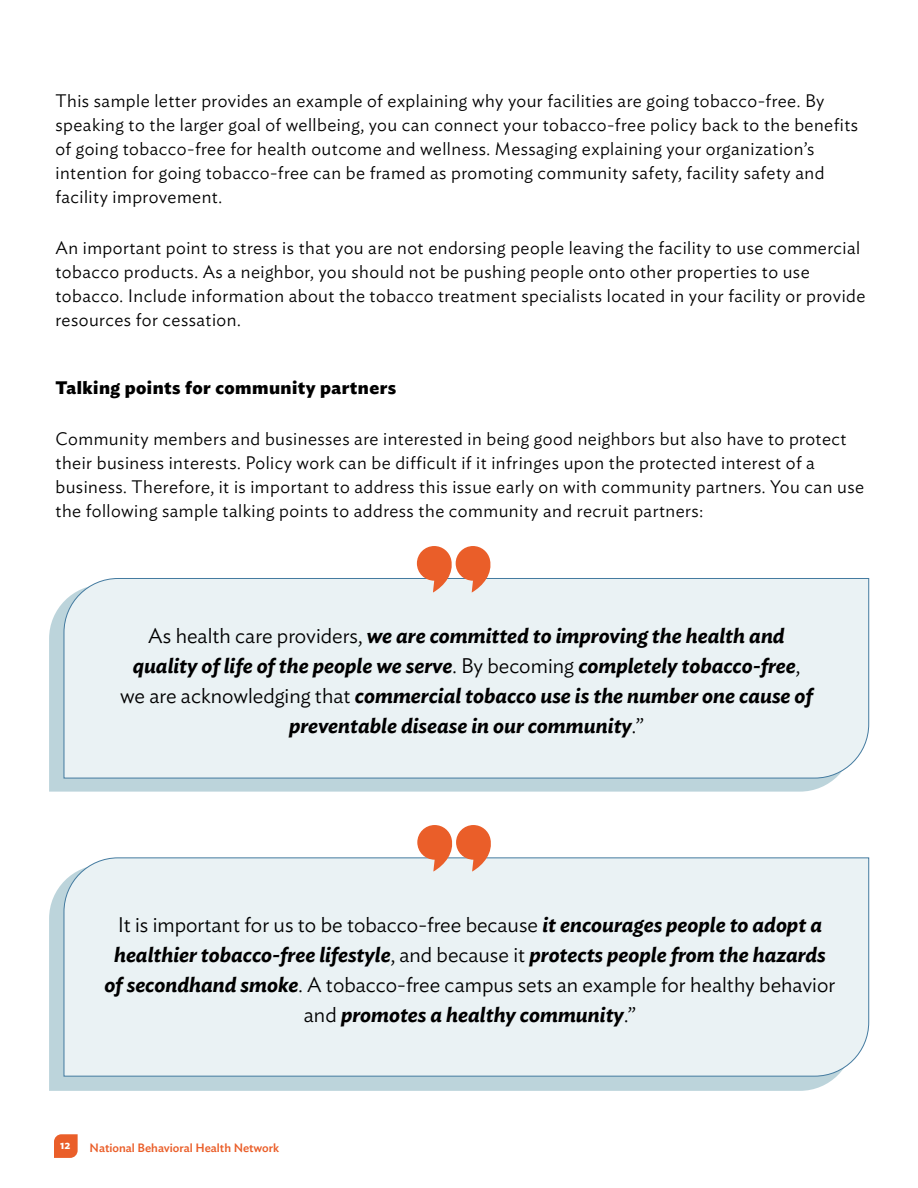
<style>
.page{position:relative;width:918px;height:1188px;background:#fff}
.page>*{position:absolute;margin:0;border:0;box-sizing:border-box;transform-origin:0 0}
.t1{font:italic 600 21px/30px "Ideal Sans";color:#000;text-align:center}
.t2{font:300 18px/24px "Ideal Sans";letter-spacing:.025em;color:#000}
.t3{font:700 18px "Ideal Sans";letter-spacing:.025em;color:#000}
.t4{font:500 12px "Ideal Sans";color:#ea5e29}
.t5{font:600 12px "Ideal Sans";color:#fff}
.s1{font-weight:300;font-style:normal}
</style>
<div class="page">
<svg style="left:54px;top:1134px;width:24px;height:24px"></svg>
<svg style="left:49px;top:601px;width:787px;height:191px;background:#bbd3db"></svg>
<div style="left:64px;top:578px;width:805px;height:200px;background:#eaf2f4"></div>
<svg style="left:49px;top:881px;width:787px;height:210px;background:#bed5dc"></svg>
<div style="left:64px;top:857px;width:805px;height:220px;background:#eaf2f4"></div>
<svg style="left:417px;top:546px;width:76px;height:47px;background:#eb9a7b"></svg>
<svg style="left:417px;top:825px;width:76px;height:47px;background:#eb9a7b"></svg>
<p class="t2" style="left:56px;top:88px;width:804px">This sample letter provides an example of explaining why your facilities are going tobacco-free. By speaking to the larger goal of wellbeing, you can connect your tobacco-free policy back to the benefits of going tobacco-free for health outcome and wellness. Messaging explaining your organization’s intention for going tobacco-free can be framed as promoting community safety, facility safety and facility improvement.</p>
<p class="t2" style="left:56px;top:235px;width:811px">An important point to stress is that you are not endorsing people leaving the facility to use commercial tobacco products. As a neighbor, you should not be pushing people onto other properties to use tobacco. Include information about the tobacco treatment specialists located in your facility or provide resources for cessation.</p>
<p class="t3" style="left:56px;top:373px;width:342px">Talking points for community partners</p>
<p class="t2" style="left:56px;top:425px;width:810px">Community members and businesses are interested in being good neighbors but also have to protect their business interests. Policy work can be difficult if it infringes upon the protected interest of a business. Therefore, it is important to address this issue early on with community partners. You can use the following sample talking points to address the community and recruit partners:</p>
<p class="t1" style="left:120px;top:619px;width:694px"><span class="s1">As health care providers,</span> we are committed to improving the health and quality of life of the people we serve<span class="s1">. By becoming</span> completely tobacco-free<span class="s1">, we are acknowledging that</span> commercial tobacco use is the number one cause of preventable disease in our community<span class="s1">.”</span></p>
<p class="t1" style="left:104px;top:908px;width:732px"><span class="s1">It is important for us to be tobacco-free because</span> it encourages people to adopt a healthier tobacco-free lifestyle<span class="s1">, and because it</span> protects people from the hazards of secondhand smoke<span class="s1">. A tobacco-free campus sets an example for healthy behavior and</span> promotes a healthy community<span class="s1">.”</span></p>
<p class="t5" style="left:60px;top:1136px;width:12px">12</p>
<p class="t4" style="left:90px;top:1138px;width:191px">National Behavioral Health Network</p>
</div>
